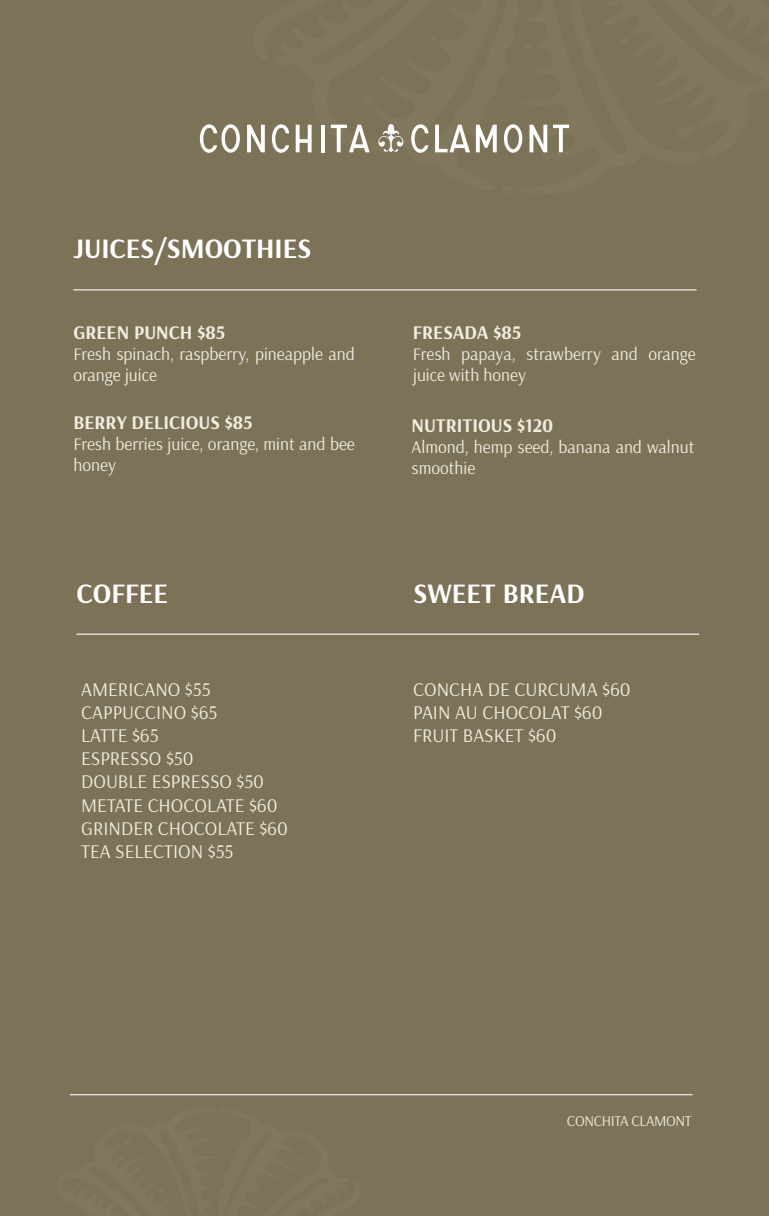
<style>
.page{position:relative;width:769px;height:1216px;background:#fff}
.page>*{position:absolute;margin:0;border:0;box-sizing:border-box;transform-origin:0 0}
.t1{font:700 28px "Arsenal";color:#fff}
.t2{font:19.25px/23.1px "Arsenal";color:#f1ede1}
.t3{font:700 19.25px "Arsenal";color:#f1ede1}
.t4{font:17.5px/21px "Arsenal";color:#f1ede1}
.t5{font:14.88px "Arsenal";letter-spacing:-.025em;color:#f1ede1}
</style>
<div class="page">
<div style="left:0;top:0;width:769px;height:1215px;background:#7b7257"></div>
<hr style="left:73px;top:289px;width:624px;height:1px;background:#fff">
<hr style="left:76px;top:633px;width:623px;height:1px;background:#fff">
<hr style="left:70px;top:1094px;width:623px;height:1px;background:#fff">
<svg style="left:200px;top:124px;width:40px;height:29px"></svg>
<svg style="left:247px;top:125px;width:6px;height:27px"></svg>
<svg style="left:253px;top:124px;width:317px;height:29px"></svg>
<div style="left:523px;top:43px;width:8px;height:7px;background:#80775d;border-radius:3px"></div>
<h1 class="t1" style="left:73px;top:228px;width:239px">JUICES/SMOOTHIES</h1>
<p class="t3" style="left:73px;top:318px;width:153px">GREEN PUNCH $85</p>
<p class="t4" style="left:73px;top:343px;width:283px">Fresh spinach, raspberry, pineapple and orange juice</p>
<p class="t3" style="left:73px;top:409px;width:181px">BERRY DELICIOUS $85</p>
<p class="t4" style="left:73px;top:433px;width:283px">Fresh berries juice, orange, mint and bee honey</p>
<p class="t3" style="left:413px;top:318px;width:110px">FRESADA $85</p>
<p class="t4" style="left:413px;top:343px;width:284px">Fresh papaya, strawberry and orange juice with honey</p>
<p class="t3" style="left:411px;top:411px;width:143px">NUTRITIOUS $120</p>
<p class="t4" style="left:411px;top:435px;width:284px">Almond, hemp seed, banana and walnut smoothie</p>
<h1 class="t1" style="left:77px;top:573px;width:93px">COFFEE</h1>
<h1 class="t1" style="left:414px;top:573px;width:173px">SWEET BREAD</h1>
<p class="t2" style="left:81px;top:677px;width:208px">AMERICANO $55<br>CAPPUCCINO $65<br>LATTE $65<br>ESPRESSO $50<br>DOUBLE ESPRESSO $50<br>METATE CHOCOLATE $60<br>GRINDER CHOCOLATE $60<br>TEA SELECTION $55</p>
<p class="t2" style="left:413px;top:677px;width:219px">CONCHA DE CURCUMA $60<br>PAIN AU CHOCOLAT $60<br>FRUIT BASKET $60</p>
<p class="t5" style="left:567px;top:1110px;width:126px">CONCHITA CLAMONT</p>
</div>
